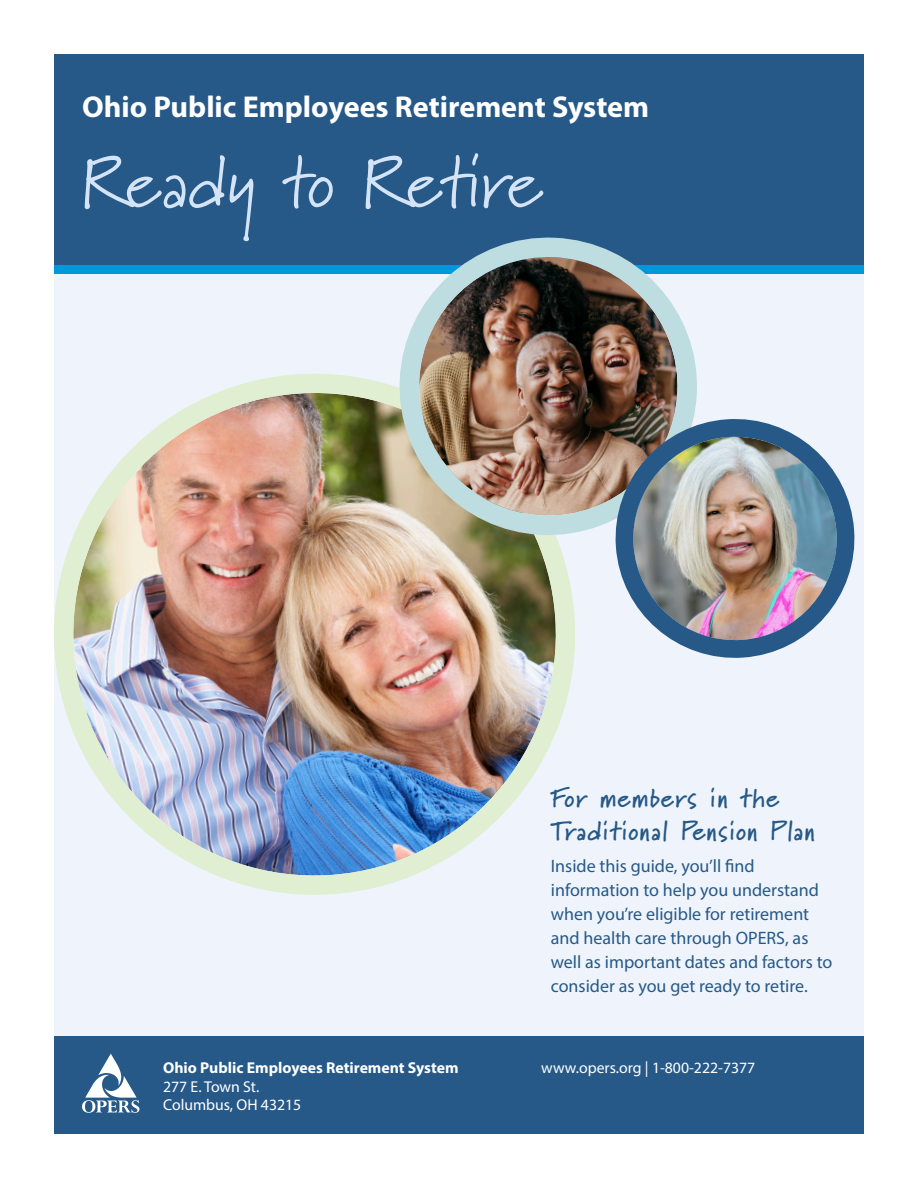
<style>
.page{position:relative;width:918px;height:1188px;background:#fff}
.page>*{position:absolute;margin:0;border:0;box-sizing:border-box;transform-origin:0 0}
.t1{font:73.5px "Marydale";letter-spacing:-.03em;color:#d4e4f6}
.t2{font:700 30.3px "Myriad Pro";color:#fff}
.t3{font:700 27px/33px "Marydale";letter-spacing:.04em;color:#265988}
.t4{font:18px/24px "Myriad Pro";color:#265988}
.t5{font:15.75px "Myriad Pro";color:#fff}
.t6{font:700 15.75px "Myriad Pro";color:#fff}
</style>
<div class="page">
<div style="left:54px;top:268px;width:810px;height:769px;background:#eff4fc"></div>
<div style="left:54px;top:54px;width:810px;height:214px;background:#265988"></div>
<div style="left:54px;top:266px;width:810px;height:8px;background:#0097db"></div>
<div style="left:54px;top:1037px;width:810px;height:97px;background:#265988"></div>
<svg style="left:82px;top:1054px;width:57px;height:59px"></svg>
<img style="left:55px;top:374px;width:520px;height:521px">
<img style="left:386px;top:237px;width:325px;height:308px">
<img style="left:613px;top:416px;width:242px;height:242px">
<p class="t2" style="left:82px;top:87px;width:569px">Ohio Public Employees Retirement System</p>
<p class="t1" style="left:81px;top:139px;width:463px">Ready to Retire</p>
<p class="t3" style="left:551px;top:781px;width:266px">For members in the<br>Traditional Pension Plan</p>
<p class="t4" style="left:551px;top:853px;width:283px">Inside this guide, you’ll find information to help you understand when you’re eligible for retirement and health care through OPERS, as well as important dates and factors to consider as you get ready to retire.</p>
<p class="t6" style="left:163px;top:1057px;width:297px">Ohio Public Employees Retirement System</p>
<p class="t5" style="left:541px;top:1058px;width:216px">www.opers.org | 1-800-222-7377</p>
<p class="t5" style="left:163px;top:1077px;width:98px">277 E. Town St.</p>
<p class="t5" style="left:163px;top:1095px;width:140px">Columbus, OH 43215</p>
</div>
